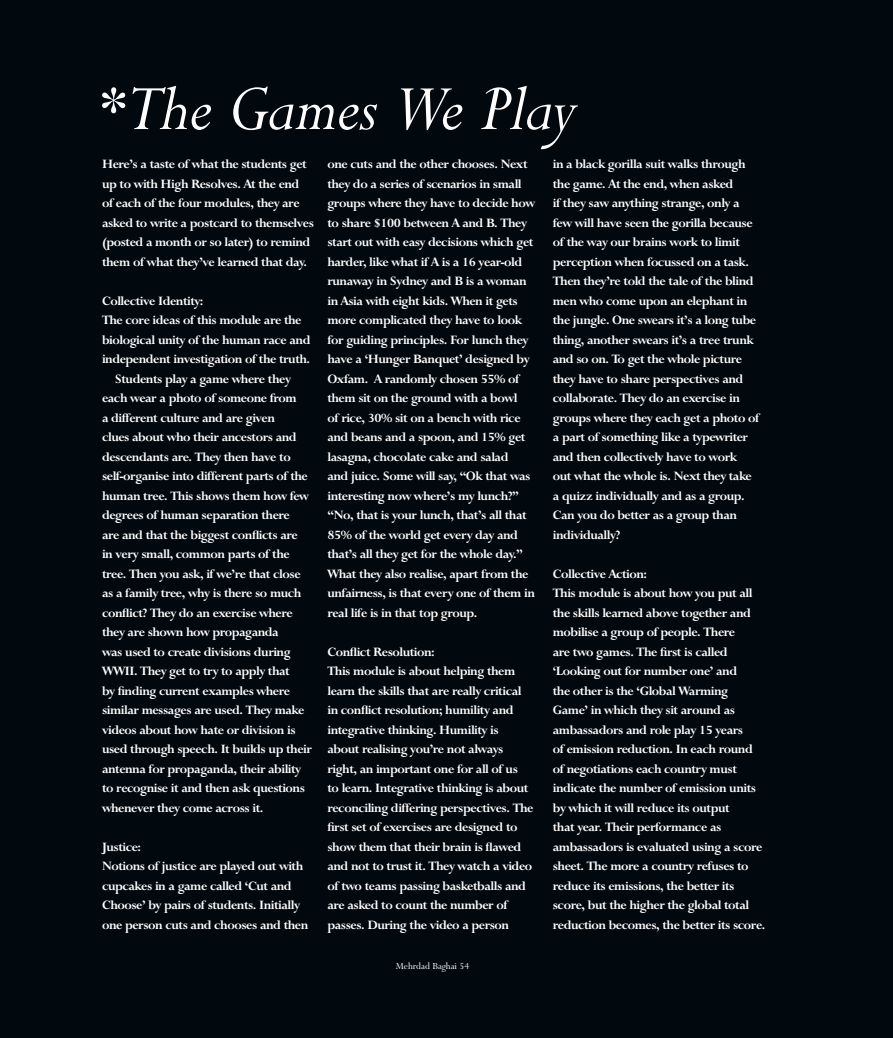
<style>
.page{position:relative;width:893px;height:1038px;background:#fff}
.page>*{position:absolute;margin:0;border:0;box-sizing:border-box;transform-origin:0 0}
.t1{font:italic 72px "Lapidary 333 BT";color:#fff}
.t2{font:700 14.25px/19.5px "Lapidary 333 BT";letter-spacing:-.03em;color:#fff}
.t3{font:10.5px "Lapidary 333 BT";color:#fff}
</style>
<div class="page">
<div style="left:0;top:0;width:893px;height:1037px;background:#01080e"></div>
<p class="t1" style="left:95px;top:69px;width:483px">*The Games We Play</p>
<p class="t2" style="left:102px;top:154px;width:213px">Here’s a taste of what the students get up to with High Resolves. At the end of each of the four modules, they are asked to write a postcard to themselves (posted a month or so later) to remind them of what they’ve learned that day.</p>
<p class="t2" style="left:102px;top:291px;width:103px">Collective Identity:</p>
<p class="t2" style="left:102px;top:310px;width:201px">The core ideas of this module are the</p>
<p class="t2" style="left:102px;top:330px;width:210px">biological unity of the human race and</p>
<p class="t2" style="left:102px;top:349px;width:210px">independent investigation of the truth.</p>
<p class="t2" style="left:115px;top:369px;width:177px">Students play a game where they</p>
<p class="t2" style="left:102px;top:388px;width:196px">each wear a photo of someone from</p>
<p class="t2" style="left:102px;top:408px;width:174px">a different culture and are given</p>
<p class="t2" style="left:102px;top:427px;width:196px">clues about who their ancestors and</p>
<p class="t2" style="left:102px;top:447px;width:190px">descendants are. They then have to</p>
<p class="t2" style="left:102px;top:466px;width:207px">self-organise into different parts of the</p>
<p class="t2" style="left:102px;top:486px;width:208px">human tree. This shows them how few</p>
<p class="t2" style="left:102px;top:505px;width:189px">degrees of human separation there</p>
<p class="t2" style="left:102px;top:525px;width:197px">are and that the biggest conflicts are</p>
<p class="t2" style="left:102px;top:544px;width:189px">in very small, common parts of the</p>
<p class="t2" style="left:102px;top:564px;width:200px">tree. Then you ask, if we’re that close</p>
<p class="t2" style="left:102px;top:583px;width:201px">as a family tree, why is there so much</p>
<p class="t2" style="left:102px;top:603px;width:192px">conflict? They do an exercise where</p>
<p class="t2" style="left:102px;top:622px;width:178px">they are shown how propaganda</p>
<p class="t2" style="left:102px;top:642px;width:190px">was used to create divisions during</p>
<p class="t2" style="left:102px;top:661px;width:189px">WWII. They get to try to apply that</p>
<p class="t2" style="left:102px;top:681px;width:190px">by finding current examples where</p>
<p class="t2" style="left:102px;top:700px;width:204px">similar messages are used. They make</p>
<p class="t2" style="left:102px;top:720px;width:195px">videos about how hate or division is</p>
<p class="t2" style="left:102px;top:739px;width:211px">used through speech. It builds up their</p>
<p class="t2" style="left:102px;top:759px;width:201px">antenna for propaganda, their ability</p>
<p class="t2" style="left:102px;top:778px;width:204px">to recognise it and then ask questions</p>
<p class="t2" style="left:102px;top:798px;width:163px">whenever they come across it.</p>
<p class="t2" style="left:102px;top:837px;width:208px">Justice:<br>Notions of justice are played out with cupcakes in a game called ‘Cut and<br>Choose’ by pairs of students. Initially one person cuts and chooses and then</p>
<p class="t2" style="left:327px;top:154px;width:209px">one cuts and the other chooses. Next they do a series of scenarios in small groups where they have to decide how to share $100 between A and B. They start out with easy decisions which get harder, like what if A is a 16 year-old runaway in Sydney and B is a woman in Asia with eight kids. When it gets more complicated they have to look for guiding principles. For lunch they have a ‘Hunger Banquet’ designed by Oxfam. A randomly chosen 55% of them sit on the ground with a bowl<br>of rice, 30% sit on a bench with rice and beans and a spoon, and 15% get lasagna, chocolate cake and salad<br>and juice. Some will say, “Ok that was interesting now where’s my lunch?” “No, that is your lunch, that’s all that 85% of the world get every day and that’s all they get for the whole day.” What they also realise, apart from the unfairness, is that every one of them in real life is in that top group.</p>
<p class="t2" style="left:327px;top:642px;width:208px">Conflict Resolution:<br>This module is about helping them learn the skills that are really critical in conflict resolution; humility and integrative thinking. Humility is about realising you’re not always right, an important one for all of us<br>to learn. Integrative thinking is about reconciling differing perspectives. The first set of exercises are designed to show them that their brain is flawed and not to trust it. They watch a video of two teams passing basketballs and are asked to count the number of passes. During the video a person</p>
<p class="t2" style="left:553px;top:154px;width:208px">in a black gorilla suit walks through the game. At the end, when asked<br>if they saw anything strange, only a few will have seen the gorilla because of the way our brains work to limit perception when focussed on a task.<br>Then they’re told the tale of the blind men who come upon an elephant in the jungle. One swears it’s a long tube thing, another swears it’s a tree trunk and so on. To get the whole picture they have to share perspectives and collaborate. They do an exercise in groups where they each get a photo of a part of something like a typewriter and then collectively have to work<br>out what the whole is. Next they take a quizz individually and as a group.<br>Can you do better as a group than individually?</p>
<p class="t2" style="left:553px;top:564px;width:214px">Collective Action:<br>This module is about how you put all the skills learned above together and mobilise a group of people. There<br>are two games. The first is called ‘Looking out for number one’ and<br>the other is the ‘Global Warming Game’ in which they sit around as ambassadors and role play 15 years<br>of emission reduction. In each round of negotiations each country must indicate the number of emission units by which it will reduce its output<br>that year. Their performance as ambassadors is evaluated using a score sheet. The more a country refuses to reduce its emissions, the better its score, but the higher the global total reduction becomes, the better its score.</p>
<p class="t3" style="left:396px;top:960px;width:75px">Mehrdad Baghai 54</p>
</div>
